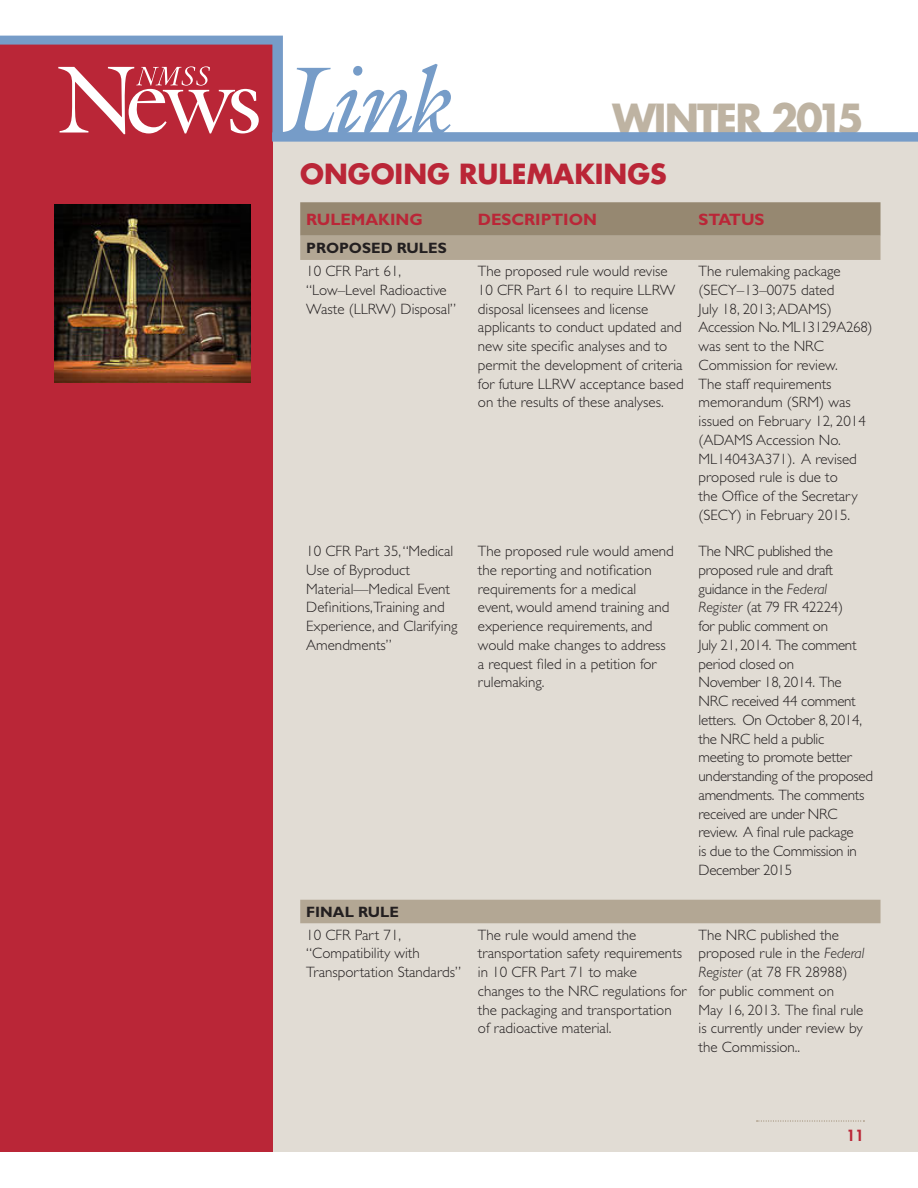
<style>
.page{position:relative;width:918px;height:1188px;background:#fff}
.page>*{position:absolute;margin:0;border:0;box-sizing:border-box;transform-origin:0 0}
.t1{font:700 39px "Futura Std";letter-spacing:-.05em;color:#beb3a2}
.Medium_Head{font:700 27px "Futura Std";color:#ba2637}
.MEDIUM_SUBHEAD{font:700 16.5px "Gill Sans Std";letter-spacing:-.005em;color:#ba2637}
.BODY_TEXT_1{font:300 15px/18.8px "Gill Sans Std";color:#231f20}
.BODY_TEXT_1-2{font:300 15px/18.8px "Gill Sans Std";letter-spacing:-.02em;color:#231f20}
.BODY_TEXT_2{font:700 15px "Gill Sans Std";color:#231f20}
.BODY_TEXT_1-3{font:700 15px "Gill Sans Std";color:#231f20}
.t2{font:800 15px "Futura Std";color:#ba2637}
.s1{font-style:italic}
</style>
<div class="page">
<div style="left:0;top:141px;width:918px;height:1011px;background:#e1dcd4"></div>
<div style="left:0;top:40px;width:272px;height:1112px;background:#ba2637"></div>
<svg style="left:0;top:36px;width:436px;height:99px"></svg>
<svg style="left:272px;top:64px;width:646px;height:77px"></svg>
<svg style="left:757px;top:1120px;width:107px;height:2px"></svg>
<svg style="left:58px;top:66px;width:201px;height:68px"></svg>
<div style="left:300px;top:202px;width:581px;height:34px;background:#968871"></div>
<svg style="left:300px;top:236px;width:581px;height:687px"></svg>
<img style="left:54px;top:204px;width:197px;height:178px">
<h1 class="t1" style="left:612px;top:92px;width:253px">WINTER 2015</h1>
<p class="Medium_Head" style="left:300px;top:156px;width:368px">ONGOING RULEMAKINGS</p>
<p class="MEDIUM_SUBHEAD" style="left:306px;top:209px;width:118px">RULEMAKING</p>
<p class="MEDIUM_SUBHEAD" style="left:478px;top:209px;width:121px">DESCRIPTION</p>
<p class="MEDIUM_SUBHEAD" style="left:699px;top:209px;width:67px">STATUS</p>
<p class="BODY_TEXT_2" style="left:306px;top:239px;width:142px">PROPOSED RULES</p>
<p class="BODY_TEXT_1" style="left:306px;top:262px;width:151px">10 CFR Part 61, “Low–Level Radioactive<br>Waste (LLRW) Disposal”</p>
<p class="BODY_TEXT_1" style="left:478px;top:262px;width:207px">The proposed rule would revise<br>10 CFR Part 61 to require LLRW disposal licensees and license applicants to conduct updated and new site specific analyses and to permit the development of criteria for future LLRW acceptance based on the results of these analyses.</p>
<p class="BODY_TEXT_1" style="left:699px;top:262px;width:176px">The rulemaking package (SECY–13–0075 dated<br>July 18, 2013; ADAMS)<br>Accession No. ML13129A268) was sent to the NRC<br>Commission for review.<br>The staff requirements memorandum (SRM) was issued on February 12, 2014 (ADAMS Accession No.<br>ML14043A371). A revised proposed rule is due to<br>the Office of the Secretary (SECY) in February 2015.</p>
<p class="BODY_TEXT_1" style="left:306px;top:542px;width:153px">10 CFR Part 35, “Medical<br>Use of Byproduct<br>Material—Medical Event<br>Definitions,Training and<br>Experience, and Clarifying<br>Amendments”</p>
<p class="BODY_TEXT_1" style="left:478px;top:542px;width:197px">The proposed rule would amend the reporting and notification requirements for a medical event, would amend training and experience requirements, and would make changes to address a request filed in a petition for rulemaking.</p>
<p class="BODY_TEXT_1-2" style="left:699px;top:542px;width:176px">The NRC published the proposed rule and draft guidance in the <span class="s1">Federal<br>Register</span> (at 79 FR 42224)<br>for public comment on<br>July 21, 2014. The comment period closed on<br>November 18, 2014. The<br>NRC received 44 comment letters. On October 8, 2014, the NRC held a public meeting to promote better understanding of the proposed amendments. The comments received are under NRC review. A final rule package<br>is due to the Commission in<br>December 2015</p>
<p class="BODY_TEXT_1-3" style="left:306px;top:903px;width:94px">FINAL RULE</p>
<p class="BODY_TEXT_1" style="left:306px;top:925px;width:156px">10 CFR Part 71, “Compatibility with<br>Transportation Standards”</p>
<p class="BODY_TEXT_1" style="left:478px;top:925px;width:210px">The rule would amend the transportation safety requirements in 10 CFR Part 71 to make changes to the NRC regulations for the packaging and transportation of radioactive material.</p>
<p class="BODY_TEXT_1" style="left:699px;top:925px;width:167px">The NRC published the proposed rule in the <span class="s1">Federal<br>Register</span> (at 78 FR 28988) for public comment on<br>May 16, 2013. The final rule is currently under review by the Commission..</p>
<p class="t2" style="left:847px;top:1126px;width:19px">11</p>
</div>
